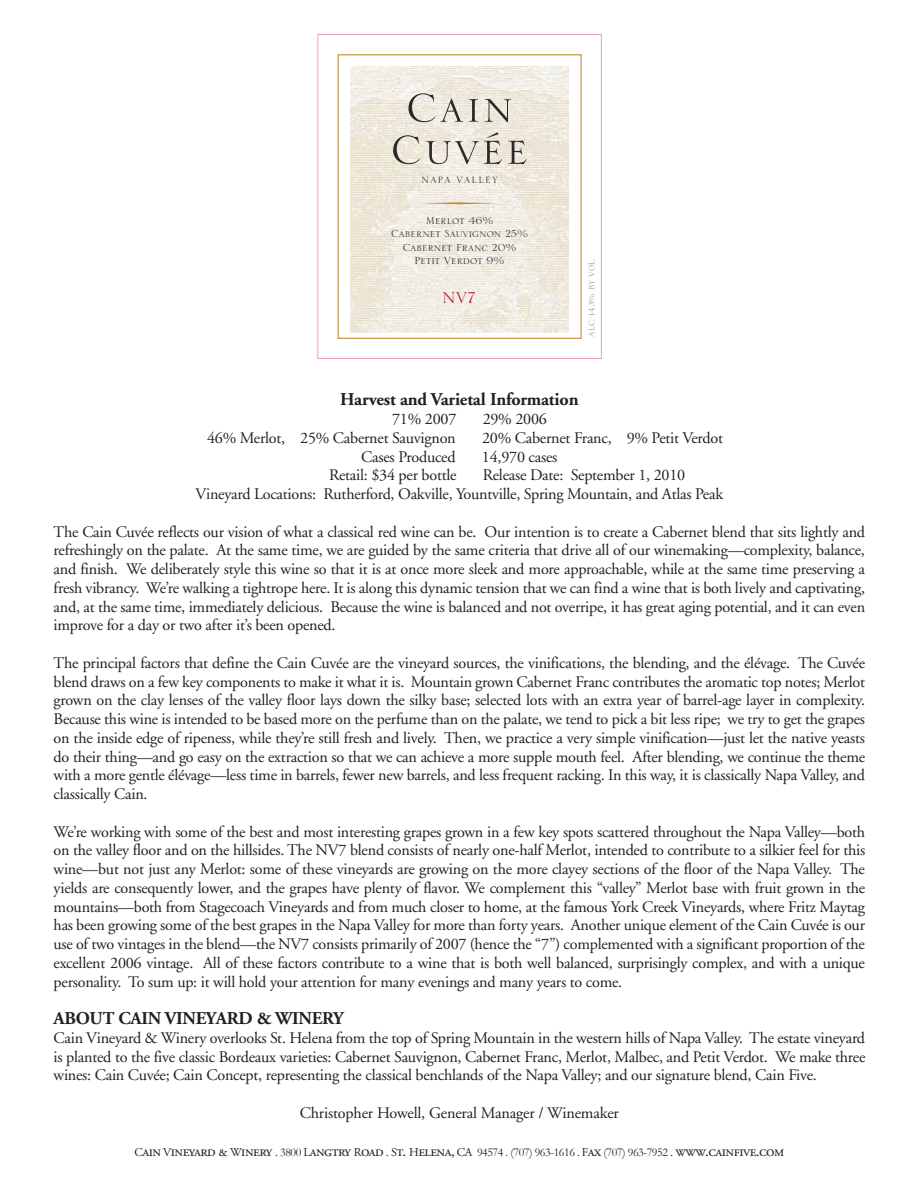
<style>
.page{position:relative;width:918px;height:1188px;background:#fff}
.page>*{position:absolute;margin:0;border:0;box-sizing:border-box;transform-origin:0 0}
.t1{font:54px/42px "Serlio LH";letter-spacing:.05em;color:#2a2a2a}
.t2{font:21px "Serlio LH";color:#b4162c}
.t3{font:700 18px "Adobe Garamond";letter-spacing:-.015em;color:#231f20}
.t4{font:16.2px/18.8px "Adobe Garamond";letter-spacing:-.015em;color:#231f20;text-align:justify}
.t5{font:15px "Adobe Garamond Regular SC";letter-spacing:-.035em;color:#231f20}
.t6{font:13.5px/13.5px "Serlio LH";color:#2a2a2a;text-align:center}
.t7{font:12px "Serlio LH";letter-spacing:.1em;color:#2a2a2a}
.t8{font:10.5px "Serlio LH";letter-spacing:-.005em;color:#929186}
.s1{font-size:12px}
.s2{font-family:"Garamond";font-size:12px}
.s3{font-family:"Adobe Garamond";font-size:12px}
</style>
<div class="page">
<img style="left:350px;top:67px;width:219px;height:265px">
<div style="left:318px;top:34px;width:284px;height:325px;border:1px solid #ef9ac1"></div>
<div style="left:338px;top:54px;width:244px;height:285px;border:1px solid #c39134"></div>
<svg style="left:421px;top:202px;width:77px;height:2px"></svg>
<h1 class="t1" style="left:391px;top:87px;width:139px">Cain<br>Cuvée</h1>
<p class="t7" style="left:422px;top:174px;width:78px">NAPA VALLEY</p>
<p class="t6" style="left:391px;top:214px;width:138px">Merlot 46%<br>Cabernet Sauvignon 25%<br>Cabernet Franc 20%<br>Petit Verdot 9%</p>
<p class="t2" style="left:442px;top:288px;width:35px">NV7</p>
<p class="t8" style="left:586px;top:337px;width:80px;rotate:-90deg">ALC. 14.3% BY VOL.</p>
<p class="t3" style="left:340px;top:390px;width:240px">Harvest and Varietal Information</p>
<p class="t4" style="left:392px;top:410px;width:66px">71% 2007</p>
<p class="t4" style="left:483px;top:410px;width:66px">29% 2006</p>
<p class="t4" style="left:207px;top:429px;width:250px">46% Merlot, 25% Cabernet Sauvignon</p>
<p class="t4" style="left:482px;top:429px;width:242px">20% Cabernet Franc, 9% Petit Verdot</p>
<p class="t4" style="left:361px;top:448px;width:96px">Cases Produced</p>
<p class="t4" style="left:482px;top:448px;width:77px">14,970 cases</p>
<p class="t4" style="left:329px;top:466px;width:129px">Retail: $34 per bottle</p>
<p class="t4" style="left:196px;top:466px;width:529px;text-indent:287px">Release Date: September 1, 2010<br>Vineyard Locations: Rutherford, Oakville, Yountville, Spring Mountain, and Atlas Peak</p>
<p class="t4" style="left:54px;top:523px;width:813px">The Cain Cuvée reflects our vision of what a classical red wine can be. Our intention is to create a Cabernet blend that sits lightly and refreshingly on the palate. At the same time, we are guided by the same criteria that drive all of our winemaking—complexity, balance, and finish. We deliberately style this wine so that it is at once more sleek and more approachable, while at the same time preserving a fresh vibrancy. We’re walking a tightrope here. It is along this dynamic tension that we can find a wine that is both lively and captivating, and, at the same time, immediately delicious. Because the wine is balanced and not overripe, it has great aging potential, and it can even improve for a day or two after it’s been opened.</p>
<p class="t4" style="left:54px;top:654px;width:813px">The principal factors that define the Cain Cuvée are the vineyard sources, the vinifications, the blending, and the élévage. The Cuvée blend draws on a few key components to make it what it is. Mountain grown Cabernet Franc contributes the aromatic top notes; Merlot grown on the clay lenses of the valley floor lays down the silky base; selected lots with an extra year of barrel-age layer in complexity.<br>Because this wine is intended to be based more on the perfume than on the palate, we tend to pick a bit less ripe; we try to get the grapes on the inside edge of ripeness, while they’re still fresh and lively. Then, we practice a very simple vinification—just let the native yeasts do their thing—and go easy on the extraction so that we can achieve a more supple mouth feel. After blending, we continue the theme with a more gentle élévage—less time in barrels, fewer new barrels, and less frequent racking. In this way, it is classically Napa Valley, and classically Cain.</p>
<p class="t4" style="left:54px;top:823px;width:813px">We’re working with some of the best and most interesting grapes grown in a few key spots scattered throughout the Napa Valley—both on the valley floor and on the hillsides. The NV7 blend consists of nearly one-half Merlot, intended to contribute to a silkier feel for this wine—but not just any Merlot: some of these vineyards are growing on the more clayey sections of the floor of the Napa Valley. The yields are consequently lower, and the grapes have plenty of flavor. We complement this “valley” Merlot base with fruit grown in the mountains—both from Stagecoach Vineyards and from much closer to home, at the famous York Creek Vineyards, where Fritz Maytag has been growing some of the best grapes in the Napa Valley for more than forty years. Another unique element of the Cain Cuvée is our use of two vintages in the blend—the NV7 consists primarily of 2007 (hence the “7”) complemented with a significant proportion of the excellent 2006 vintage. All of these factors contribute to a wine that is both well balanced, surprisingly complex, and with a unique personality. To sum up: it will hold your attention for many evenings and many years to come.</p>
<p class="t3" style="left:54px;top:1009px;width:291px">ABOUT CAIN VINEYARD &amp; WINERY</p>
<p class="t4" style="left:54px;top:1029px;width:813px">Cain Vineyard &amp; Winery overlooks St. Helena from the top of Spring Mountain in the western hills of Napa Valley. The estate vineyard is planted to the five classic Bordeaux varieties: Cabernet Sauvignon, Cabernet Franc, Merlot, Malbec, and Petit Verdot. We make three wines: Cain Cuvée; Cain Concept, representing the classical benchlands of the Napa Valley; and our signature blend, Cain Five.</p>
<p class="t4" style="left:300px;top:1104px;width:321px">Christopher Howell, General Manager / Winemaker</p>
<p class="t5" style="left:135px;top:1143px;width:651px"><span class="s1">C</span>ain <span class="s1">V</span>ineyard &amp; <span class="s1">W</span>inery <span class="s1">.</span> <span class="s2">3800</span> <span class="s1">L</span>angtry <span class="s1">R</span>oad <span class="s1">. S</span>t. <span class="s1">H</span>elena, <span class="s1">CA</span> <span class="s2">94574 . (707) 963-1616 .</span> <span class="s1">F</span>ax <span class="s2">(707) 963-7952</span> <span class="s3">.</span> www.cainfive.com</p>
</div>
